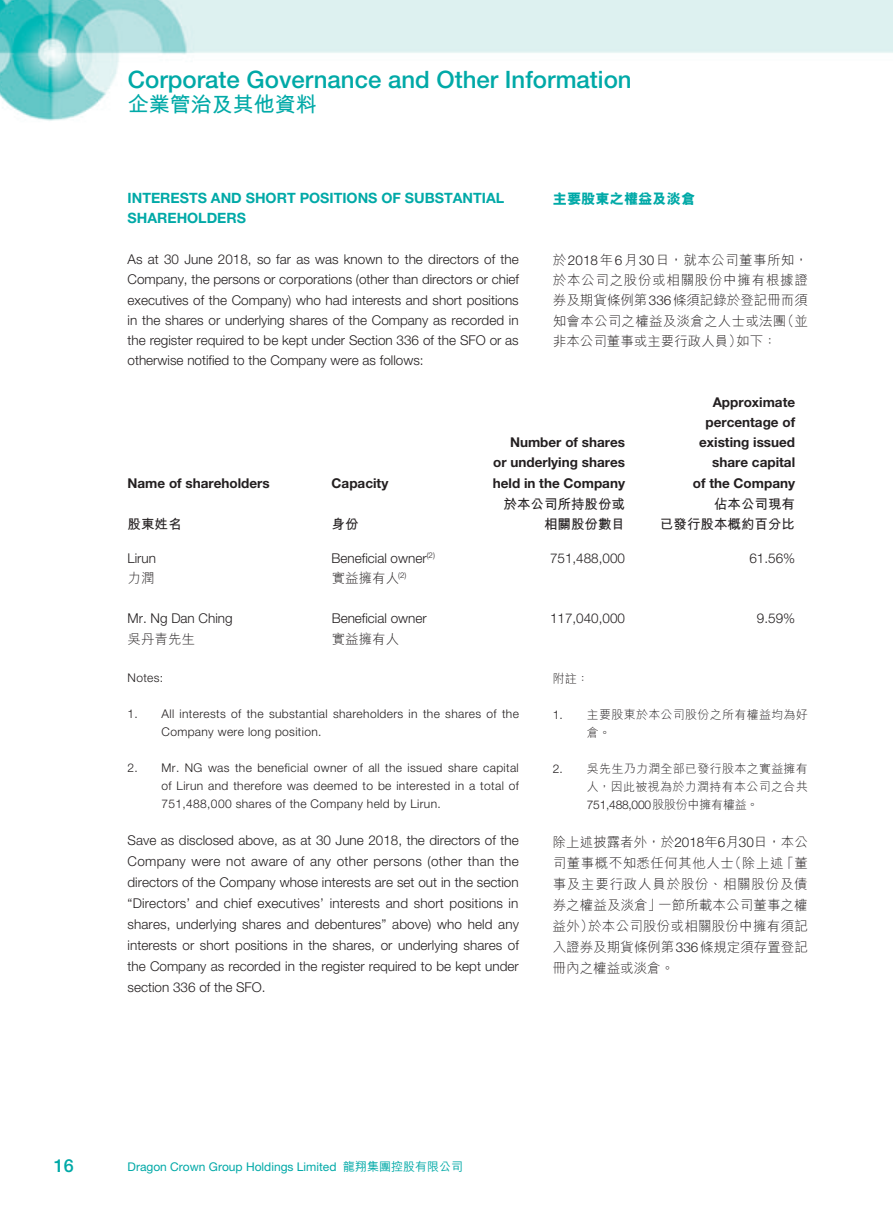
<style>
.page{position:relative;width:893px;height:1212px;background:#fff}
.page>*{position:absolute;margin:0;border:0;box-sizing:border-box;transform-origin:0 0}
.t1{font:500 24px "Helvetica Neue LT Std";color:#00a9a7}
.t2{font:700 21px "M Hei HK";color:#00a9a7}
.t3{font:500 18px "Helvetica Neue LT Std";color:#00a9a7}
.t4{font:700 14.25px/20.2px "Helvetica Neue LT Std";color:#00a9a7}
.t5{font:800 14.25px "M Hei HK";color:#00a9a7}
.t6{font:300 13.5px/21px "Helvetica Neue LT Std";color:#231f20;text-align:justify}
.t7{font:300 13.5px/21px "M Hei HK";color:#231f20;text-align:justify}
.t8{font:700 13.5px/20.2px "Helvetica Neue LT Std";color:#231f20;text-align:center}
.t9{font:700 13.5px "M Hei HK";color:#231f20}
.t10{font:300 12px/18px "Helvetica Neue LT Std";letter-spacing:.03em;color:#231f20}
.t11{font:300 12px/18px "M Hei HK";letter-spacing:.025em;color:#231f20}
.t12{font:12px "Helvetica Neue LT Std";color:#00a9a7}
.t13{font:300 12px "Helvetica Neue LT Std";letter-spacing:-.02em;color:#231f20}
.s1{font-family:"Helvetica Neue LT Std"}
.s2{font-family:"M Hei HK"}
.s3{font-family:"M Hei HK";font-weight:500}
</style>
<div class="page">
<img style="left:0;top:0;width:893px;height:121px">
<h1 class="t1" style="left:128px;top:65px;width:505px">Corporate Governance and Other Information</h1>
<h2 class="t2" style="left:128px;top:89px;width:191px">企業管治及其他資料</h2>
<p class="t4" style="left:128px;top:188px;width:378px">INTERESTS AND SHORT POSITIONS OF SUBSTANTIAL<br>SHAREHOLDERS</p>
<p class="t6" style="left:128px;top:249px;width:393px;line-height:20.2px">As at 30 June 2018, so far as was known to the directors of the Company, the persons or corporations (other than directors or chief executives of the Company) who had interests and short positions in the shares or underlying shares of the Company as recorded in the register required to be kept under Section 336 of the SFO or as otherwise notified to the Company were as follows:</p>
<p class="t5" style="left:553px;top:189px;width:144px">主要股東之權益及淡倉</p>
<p class="t7" style="left:553px;top:249px;width:257px;line-height:20.2px">於<span class="s1">2018</span>年<span class="s1">6</span>月<span class="s1">30</span>日，就本公司董事所知，於本公司之股份或相關股份中擁有根據證券及期貨條例第<span class="s1">336</span>條須記錄於登記冊而須知會本公司之權益及淡倉之人士或法團（並非本公司董事或主要行政人員）如下：</p>
<p class="t8" style="left:705px;top:391px;width:91px">Approximate percentage of</p>
<p class="t8" style="left:510px;top:432px;width:116px">Number of shares</p>
<p class="t8" style="left:699px;top:432px;width:97px">existing issued</p>
<p class="t8" style="left:493px;top:452px;width:133px">or underlying shares</p>
<p class="t8" style="left:712px;top:452px;width:84px">share capital</p>
<p class="t8" style="left:128px;top:472px;width:144px">Name of shareholders</p>
<p class="t8" style="left:332px;top:472px;width:58px">Capacity</p>
<p class="t8" style="left:493px;top:472px;width:134px">held in the Company</p>
<p class="t8" style="left:693px;top:472px;width:104px">of the Company</p>
<p class="t9" style="left:503px;top:494px;width:123px">於本公司所持股份或</p>
<p class="t9" style="left:714px;top:494px;width:83px">佔本公司現有</p>
<p class="t9" style="left:128px;top:514px;width:55px">股東姓名</p>
<p class="t9" style="left:332px;top:514px;width:28px">身份</p>
<p class="t9" style="left:544px;top:514px;width:83px">相關股份數目</p>
<p class="t9" style="left:660px;top:514px;width:136px">已發行股本概約百分比</p>
<p class="t6" style="left:127px;top:547px;width:30px">Lirun</p>
<p class="t6" style="left:332px;top:547px;width:105px">Beneficial owner<sup>(2)</sup></p>
<p class="t6" style="left:550px;top:547px;width:77px">751,488,000</p>
<p class="t6" style="left:749px;top:547px;width:47px">61.56%</p>
<p class="t7" style="left:128px;top:567px;width:28px">力潤</p>
<p class="t7" style="left:332px;top:567px;width:76px">實益擁有人<sup>(2)</sup></p>
<p class="t6" style="left:128px;top:607px;width:107px">Mr. Ng Dan Ching</p>
<p class="t6" style="left:332px;top:607px;width:97px">Beneficial owner</p>
<p class="t6" style="left:550px;top:607px;width:77px">117,040,000</p>
<p class="t6" style="left:757px;top:607px;width:40px">9.59%</p>
<p class="t7" style="left:128px;top:628px;width:69px">吳丹青先生</p>
<p class="t7" style="left:332px;top:628px;width:69px">實益擁有人</p>
<p class="t10" style="left:128px;top:669px;width:37px">Notes:</p>
<p class="t10" style="left:162px;top:705px;width:359px;text-indent:-34px">1. All interests of the substantial shareholders in the shares of the<br>Company were long position.</p>
<p class="t10" style="left:162px;top:759px;width:359px;text-align:justify;text-indent:-34px">2. Mr. NG was the beneficial owner of all the issued share capital of Lirun and therefore was deemed to be interested in a total of 751,488,000 shares of the Company held by Lirun.</p>
<p class="t6" style="left:128px;top:830px;width:393px">Save as disclosed above, as at 30 June 2018, the directors of the Company were not aware of any other persons (other than the directors of the Company whose interests are set out in the section “Directors’ and chief executives’ interests and short positions in shares, underlying shares and debentures” above) who held any interests or short positions in the shares, or underlying shares of the Company as recorded in the register required to be kept under section 336 of the SFO.</p>
<p class="t11" style="left:553px;top:669px;width:37px">附註：</p>
<p class="t11" style="left:587px;top:705px;width:223px;text-indent:-34px"><span class="s1">1.</span> 主要股東於本公司股份之所有權益均為好倉。</p>
<p class="t11" style="left:553px;top:759px;width:257px;text-align:right"><span class="s1">2.</span> 吳先生乃力潤全部已發行股本之實益擁有人，因此被視為於力潤持有本公司之合共</p>
<p class="t13" style="left:587px;top:798px;width:173px">751,488,000<span class="s2">股股份中擁有權益。</span></p>
<p class="t7" style="left:553px;top:831px;width:257px">除上述披露者外，於<span class="s1">2018</span>年<span class="s1">6</span>月<span class="s1">30</span>日，本公司董事概不知悉任何其他人士（除上述「董事及主要行政人員於股份、相關股份及債券之權益及淡倉」一節所載本公司董事之權益外）於本公司股份或相關股份中擁有須記入證券及期貨條例第<span class="s1">336</span>條規定須存置登記冊內之權益或淡倉。</p>
<h3 class="t3" style="left:54px;top:1154px;width:22px">16</h3>
<p class="t12" style="left:128px;top:1159px;width:337px">Dragon Crown Group Holdings Limited <span class="s3">龍翔集團控股有限公司</span></p>
</div>
